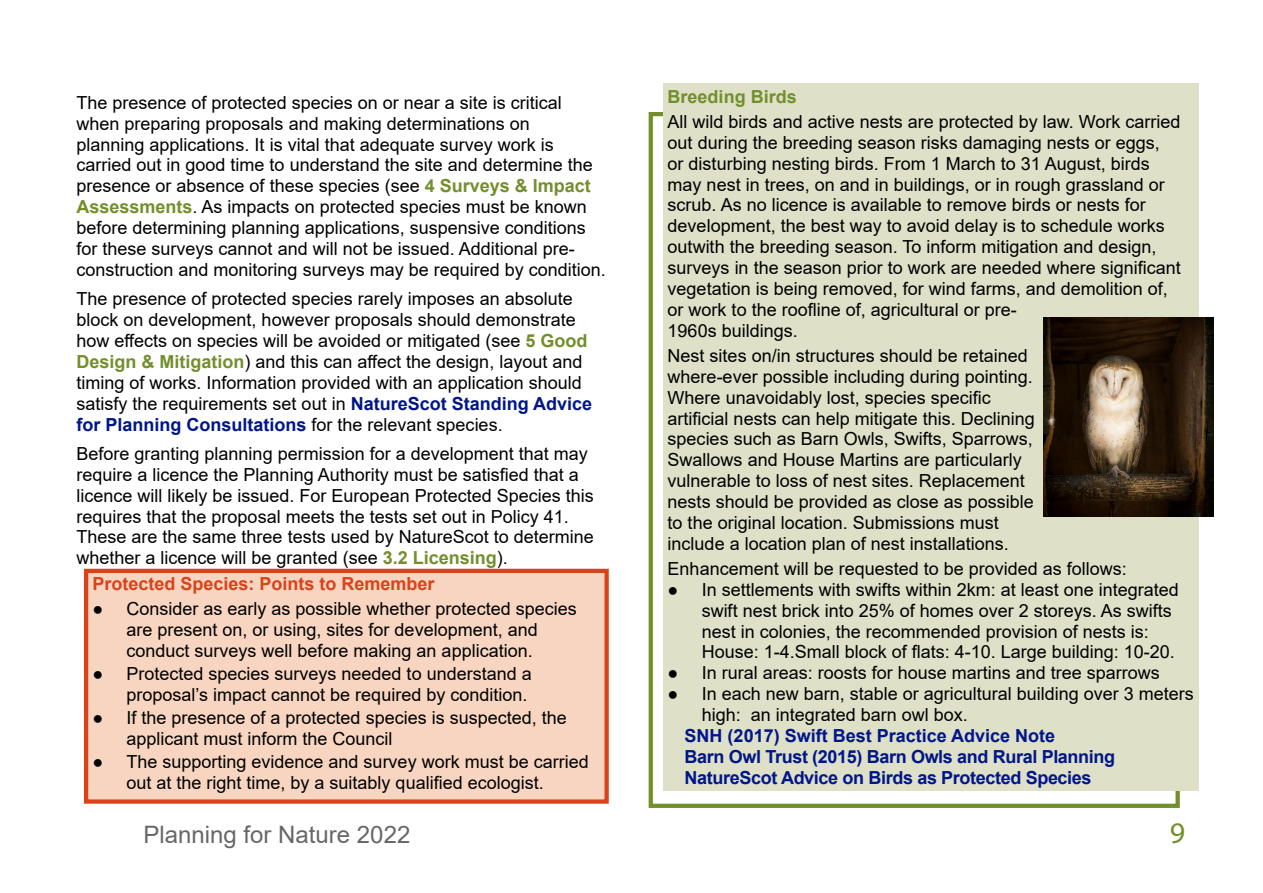
<style>
.page{position:relative;width:1263px;height:893px;background:#fff}
.page>*{position:absolute;margin:0;border:0;box-sizing:border-box;transform-origin:0 0}
.t1{font:30px "Myriad Pro";color:#738f2c}
.t2{font:24px "Arial";color:#676767}
.t3{font:18px/20.9px "Arial";color:#000}
.t4{font:700 18px/20.9px "Arial";letter-spacing:-.02em;color:#001689}
.t5{font:700 18px "Arial";color:#d8431a}
.t6{font:700 18px "Arial";color:#738f2c}
.s1{font-weight:700;color:#738f2c}
.s2{font-weight:700;color:#001689}
.s3{font-style:italic}
</style>
<div class="page">
<div style="left:663px;top:83px;width:536px;height:708px;background:#dee0c8"></div>
<div style="left:86px;top:571px;width:521px;height:230px;background:#f7d5c1"></div>
<div style="left:84px;top:569px;width:525px;height:235px;border:4px solid #d8431a"></div>
<img style="left:1044px;top:318px;width:169px;height:199px">
<p class="t3" style="left:77px;top:92px;width:531px">The presence of protected species on or near a site is critical when preparing proposals and making determinations on<br>planning applications. It is vital that adequate survey work is carried out in good time to understand the site and determine the presence or absence of these species (see <span class="s1">4 Surveys &amp; Impact Assessments</span>. As impacts on protected species must be known before determining planning applications, suspensive conditions for these surveys cannot and will not be issued. Additional pre&shy;construction and monitoring surveys may be required by condition.</p>
<p class="t3" style="left:77px;top:288px;width:517px">The presence of protected species rarely imposes an absolute block on development, however proposals should demonstrate how effects on species will be avoided or mitigated (see <span class="s1">5 Good Design &amp; Mitigation</span>) and this can affect the design, layout and timing of works. Information provided with an application should satisfy the requirements set out in <span class="s2">NatureScot Standing Advice for Planning Consultations</span> for the relevant species.</p>
<p class="t3" style="left:77px;top:443px;width:519px">Before granting planning permission for a development that may require a licence the Planning Authority must be satisfied that a licence will likely be issued. For European Protected Species this requires that the proposal meets the tests set out in Policy 41.<br>These are the same three tests used by NatureScot to determine whether a licence will be granted (see <span class="s1">3.2 Licensing</span>).</p>
<p class="t5" style="left:92px;top:571px;width:344px">Protected Species: Points to Remember</p>
<p class="t3" style="left:92px;top:599px;width:486px;text-align:center"><span class="s3">●</span> Consider as early as possible whether protected species are present on, or using, sites for development, and<br>conduct surveys well before making an application.</p>
<p class="t3" style="left:92px;top:663px;width:441px;text-align:right"><span class="s3">●</span> Protected species surveys needed to understand a proposal’s impact cannot be required by condition.</p>
<p class="t3" style="left:126px;top:707px;width:442px;text-indent:-34px"><span class="s3">●</span> If the presence of a protected species is suspected, the applicant must inform the Council</p>
<p class="t3" style="left:126px;top:751px;width:464px;text-indent:-34px"><span class="s3">●</span> The supporting evidence and survey work must be carried out at the right time, by a suitably qualified ecologist.</p>
<p class="t6" style="left:668px;top:84px;width:131px">Breeding Birds</p>
<p class="t3" style="left:668px;top:111px;width:515px">All wild birds and active nests are protected by law. Work carried out during the breeding season risks damaging nests or eggs,<br>or disturbing nesting birds. From 1 March to 31 August, birds may nest in trees, on and in buildings, or in rough grassland or scrub. As no licence is available to remove birds or nests for development, the best way to avoid delay is to schedule works outwith the breeding season. To inform mitigation and design, surveys in the season prior to work are needed where significant vegetation is being removed, for wind farms, and demolition of, or work to the roofline of, agricultural or pre-<br>1960s buildings.</p>
<p class="t3" style="left:668px;top:345px;width:369px">Nest sites on/in structures should be retained where-ever possible including during pointing.<br>Where unavoidably lost, species specific artificial nests can help mitigate this. Declining species such as Barn Owls, Swifts, Sparrows, Swallows and House Martins are particularly vulnerable to loss of nest sites. Replacement nests should be provided as close as possible to the original location. Submissions must include a location plan of nest installations.</p>
<p class="t3" style="left:668px;top:558px;width:461px">Enhancement will be requested to be provided as follows:</p>
<p class="t3" style="left:702px;top:579px;width:479px;text-indent:-34px"><span class="s3">●</span> In settlements with swifts within 2km: at least one integrated swift nest brick into 25% of homes over 2 storeys. As swifts nest in colonies, the recommended provision of nests is:<br>House: 1-4.Small block of flats: 4-10. Large building: 10-20.</p>
<p class="t3" style="left:668px;top:662px;width:494px"><span class="s3">●</span> In rural areas: roosts for house martins and tree sparrows</p>
<p class="t3" style="left:702px;top:683px;width:494px;text-indent:-34px"><span class="s3">●</span> In each new barn, stable or agricultural building over 3 meters high: an integrated barn owl box.</p>
<p class="t4" style="left:685px;top:725px;width:432px">SNH (2017) Swift Best Practice Advice Note<br>Barn Owl Trust (2015) Barn Owls and Rural Planning<br>NatureScot Advice on Birds as Protected Species</p>
<h2 class="t2" style="left:144px;top:818px;width:268px">Planning for Nature 2022</h2>
<h1 class="t1" style="left:1170px;top:814px;width:17px">9</h1>
</div>
